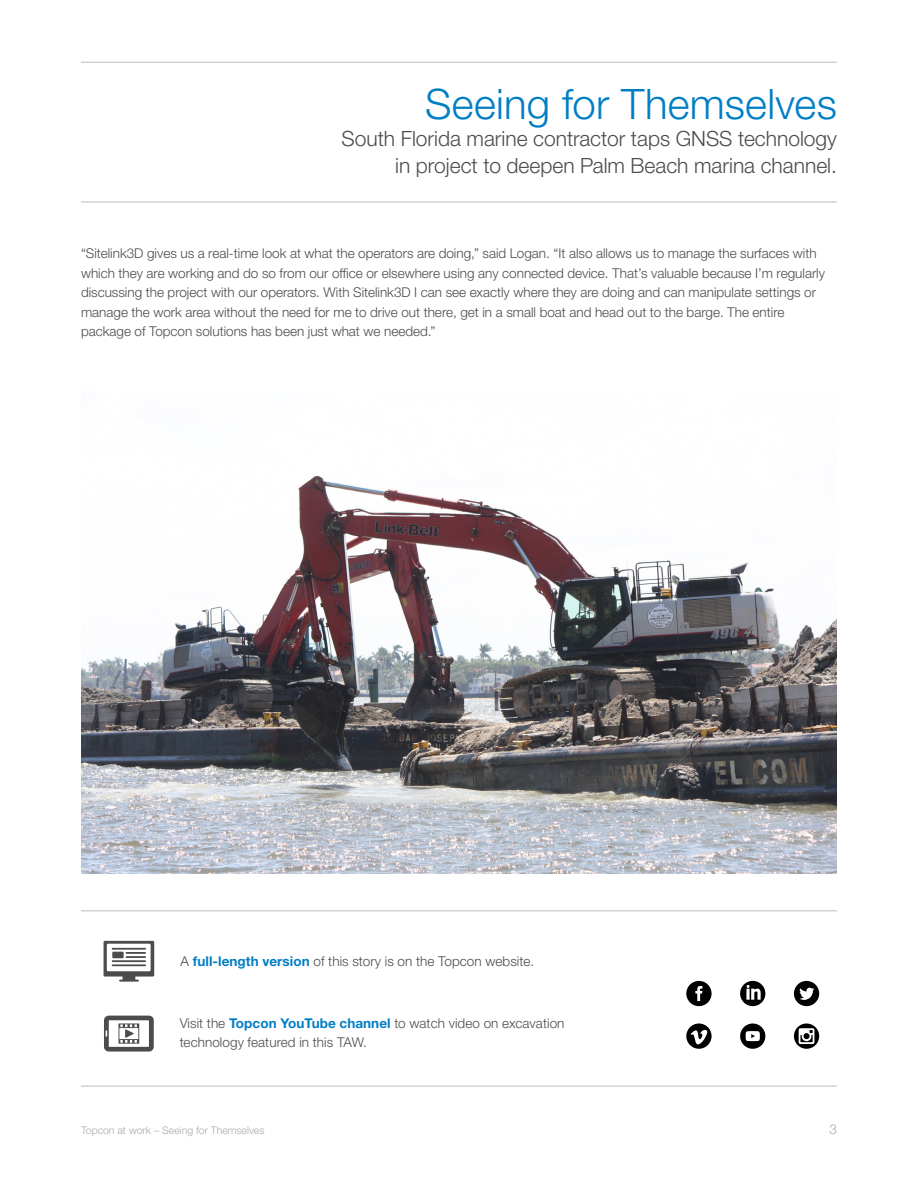
<style>
.page{position:relative;width:918px;height:1188px;background:#fff}
.page>*{position:absolute;margin:0;border:0;box-sizing:border-box;transform-origin:0 0}
.Paragraph_Intro_Text{font:300 42px "Helvetica Neue LTW1 G";letter-spacing:.005em;color:#007ec5}
.Paragraph_Intro_Text-2{font:300 21px/27px "Helvetica Neue LTW1 G";color:#4b4c4d;text-align:right}
.Paragraph_1{font:300 13.5px/19.5px "Helvetica Neue LTW1 G";color:#4b4c4d}
.t1{font:300 13.5px "Helvetica Neue LTW1 G";color:#a8a9ad}
.t2{font:300 10.5px "Helvetica Neue LTW1 G";color:#a8a9ad}
.s1{font-weight:700;color:#007ec5}
</style>
<div class="page">
<hr style="left:81px;top:62px;width:756px;height:1px;background:#d1d2d4">
<img style="left:81px;top:475px;width:756px;height:398px">
<hr style="left:81px;top:1085px;width:756px;height:2px;background:#d1d2d4">
<svg style="left:686px;top:981px;width:26px;height:25px"></svg>
<svg style="left:740px;top:981px;width:25px;height:25px"></svg>
<svg style="left:794px;top:981px;width:25px;height:25px"></svg>
<svg style="left:794px;top:1024px;width:25px;height:25px"></svg>
<svg style="left:686px;top:1024px;width:26px;height:25px"></svg>
<svg style="left:740px;top:1024px;width:25px;height:25px"></svg>
<hr style="left:81px;top:910px;width:756px;height:1px;background:#d1d2d4">
<svg style="left:104px;top:1016px;width:50px;height:36px"></svg>
<svg style="left:104px;top:941px;width:50px;height:41px"></svg>
<hr style="left:112px;top:948px;width:34px;height:2px;background:#4b4c4d">
<hr style="left:126px;top:952px;width:20px;height:2px;background:#4b4c4d">
<hr style="left:126px;top:956px;width:20px;height:2px;background:#4b4c4d">
<hr style="left:112px;top:960px;width:34px;height:2px;background:#4b4c4d">
<div style="left:112px;top:952px;width:12px;height:6px;background:#4b4c4d"></div>
<hr style="left:112px;top:964px;width:34px;height:2px;background:#4b4c4d">
<hr style="left:81px;top:201px;width:756px;height:2px;background:#d1d2d4">
<p class="Paragraph_Intro_Text" style="left:425px;top:78px;width:413px">Seeing for Themselves</p>
<p class="Paragraph_Intro_Text-2" style="left:342px;top:125px;width:497px">South Florida marine contractor taps GNSS technology in project to deepen Palm Beach marina channel.</p>
<p class="Paragraph_1" style="left:81px;top:244px;width:746px">“Sitelink3D gives us a real-time look at what the operators are doing,” said Logan. “It also allows us to manage the surfaces with which they are working and do so from our office or elsewhere using any connected device. That’s valuable because I’m regularly discussing the project with our operators. With Sitelink3D I can see exactly where they are doing and can manipulate settings or manage the work area without the need for me to drive out there, get in a small boat and head out to the barge. The entire package of Topcon solutions has been just what we needed.”</p>
<p class="Paragraph_1" style="left:181px;top:951px;width:355px">A <span class="s1">full-length version</span> of this story is on the Topcon website.</p>
<p class="Paragraph_1" style="left:180px;top:1013px;width:386px">Visit the <span class="s1">Topcon YouTube channel</span> to watch video on excavation technology featured in this TAW.</p>
<p class="t2" style="left:81px;top:1124px;width:185px">Topcon at work – Seeing for Themselves</p>
<p class="t1" style="left:829px;top:1121px;width:9px">3</p>
</div>
